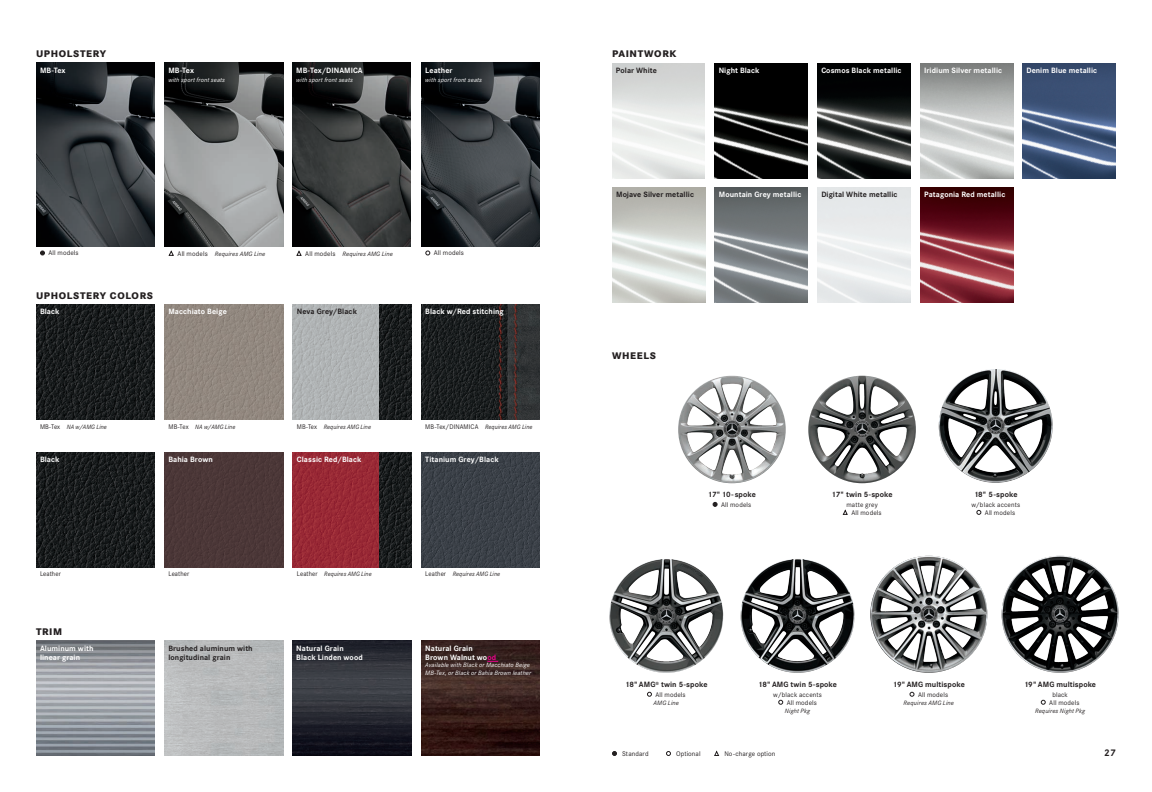
<style>
.page{position:relative;width:1152px;height:792px;background:#fff}
.page>*{position:absolute;margin:0;border:0;box-sizing:border-box;transform-origin:0 0}
.BYO_SECTION_TITLE{font:800 10px "Corporate S";letter-spacing:.065em;color:#231f20}
.Folio{font:700 10px "Corporate S";color:#231f20}
.Paint_trim_name{font:700 8px/9px "Corporate S";letter-spacing:.01em;color:#fff}
.Wheel_name{font:700 8px "Corporate S";letter-spacing:.01em;color:#231f20}
.Paint_trim_name-2{font:700 8px/9px "Corporate S";letter-spacing:.005em;color:#231f20}
.Paint_trim_name_Bla{font:700 8px "Corporate S";letter-spacing:.005em;color:#231f20}
.Wheel_model_info{font:7px/8px "Corporate S";letter-spacing:.02em;color:#231f20}
.Table__Body{font:7px "Corporate S";letter-spacing:.015em;color:#231f20;scale:.95 1}
.Table__Body-2{font:7px "Corporate S";letter-spacing:.015em;color:#231f20}
.Paint_trim_model_in{font:7px "Corporate S";letter-spacing:.02em;color:#231f20}
.Paint_trim_name-3{font:italic 6.5px/7.9px "Corporate S";letter-spacing:.02em;color:#fff}
.Table__Body-3{font:italic 6.5px "Corporate S";letter-spacing:.015em;color:#231f20;scale:.95 1}
.Paint_trim_model_in-2{font:italic 6.5px "Corporate S";letter-spacing:.02em;color:#231f20}
.Wheel_model_info-2{font:italic 6.5px "Corporate S";letter-spacing:.02em;color:#231f20}
.s1{font-style:normal;font-size:7px}
.s2{font-style:italic;font-size:6.5px}
.s3{color:#ed028c}
</style>
<div class="page">
<img style="left:817px;top:63px;width:93px;height:115px">
<img style="left:920px;top:63px;width:93px;height:115px">
<img style="left:920px;top:187px;width:93px;height:115px">
<img style="left:715px;top:63px;width:93px;height:115px">
<img style="left:715px;top:187px;width:93px;height:116px">
<img style="left:612px;top:187px;width:93px;height:116px">
<img style="left:1002px;top:556px;width:117px;height:117px;border-radius:58px">
<img style="left:1022px;top:63px;width:94px;height:115px">
<img style="left:870px;top:556px;width:117px;height:117px;border-radius:58px">
<img style="left:36px;top:63px;width:119px;height:183px">
<img style="left:609px;top:559px;width:114px;height:114px;border-radius:57px">
<img style="left:741px;top:559px;width:114px;height:114px;border-radius:57px">
<img style="left:678px;top:376px;width:108px;height:107px;border-radius:54px">
<img style="left:939px;top:369px;width:114px;height:114px;border-radius:57px">
<img style="left:164px;top:63px;width:119px;height:183px">
<img style="left:292px;top:63px;width:119px;height:183px">
<img style="left:808px;top:376px;width:108px;height:107px;border-radius:54px">
<img style="left:421px;top:63px;width:119px;height:183px">
<img style="left:36px;top:452px;width:119px;height:115px">
<img style="left:36px;top:304px;width:119px;height:116px">
<img style="left:36px;top:641px;width:119px;height:115px">
<img style="left:164px;top:304px;width:119px;height:116px">
<img style="left:293px;top:452px;width:86px;height:115px">
<img style="left:293px;top:304px;width:86px;height:116px">
<img style="left:292px;top:641px;width:119px;height:115px">
<img style="left:421px;top:304px;width:119px;height:116px">
<img style="left:421px;top:641px;width:119px;height:115px">
<img style="left:379px;top:452px;width:33px;height:115px">
<div style="left:164px;top:452px;width:119px;height:115px;background:#4b3737"></div>
<img style="left:421px;top:452px;width:119px;height:115px">
<img style="left:379px;top:304px;width:33px;height:116px">
<svg style="left:612px;top:751px;width:5px;height:5px"></svg>
<svg style="left:666px;top:751px;width:5px;height:5px"></svg>
<svg style="left:714px;top:750px;width:6px;height:6px"></svg>
<svg style="left:40px;top:250px;width:5px;height:5px"></svg>
<svg style="left:168px;top:250px;width:6px;height:6px"></svg>
<svg style="left:296px;top:250px;width:6px;height:6px"></svg>
<svg style="left:425px;top:250px;width:5px;height:5px"></svg>
<svg style="left:910px;top:692px;width:5px;height:5px"></svg>
<svg style="left:778px;top:700px;width:5px;height:5px"></svg>
<svg style="left:1041px;top:700px;width:5px;height:5px"></svg>
<svg style="left:713px;top:502px;width:5px;height:5px"></svg>
<svg style="left:976px;top:510px;width:5px;height:5px"></svg>
<svg style="left:842px;top:509px;width:6px;height:6px"></svg>
<svg style="left:647px;top:692px;width:5px;height:5px"></svg>
<p class="BYO_SECTION_TITLE" style="left:36px;top:48px;width:72px">UPHOLSTERY</p>
<p class="BYO_SECTION_TITLE" style="left:612px;top:48px;width:66px">PAINTWORK</p>
<p class="Paint_trim_name" style="left:40px;top:66px;width:27px">MB-Tex</p>
<p class="Paint_trim_name" style="left:168px;top:66px;width:27px">MB-Tex</p>
<p class="Paint_trim_name-3" style="left:168px;top:76px;width:58px">with sport front seats</p>
<p class="Paint_trim_name" style="left:296px;top:66px;width:68px">MB-Tex/DINAMICA</p>
<p class="Paint_trim_name-3" style="left:296px;top:76px;width:58px">with sport front seats</p>
<p class="Paint_trim_name" style="left:425px;top:66px;width:29px">Leather</p>
<p class="Paint_trim_name-3" style="left:425px;top:76px;width:58px">with sport front seats</p>
<p class="Paint_trim_name_Bla" style="left:616px;top:66px;width:42px">Polar White</p>
<p class="Paint_trim_name" style="left:719px;top:66px;width:42px">Night Black</p>
<p class="Paint_trim_name" style="left:821px;top:66px;width:82px">Cosmos Black metallic</p>
<p class="Paint_trim_name" style="left:924px;top:66px;width:79px">Iridium Silver metallic</p>
<p class="Paint_trim_name" style="left:1026px;top:66px;width:72px">Denim Blue metallic</p>
<p class="Paint_trim_model_in" style="left:48px;top:249px;width:32px">All models</p>
<p class="Paint_trim_model_in-2" style="left:178px;top:250px;width:89px"><span class="s1">All models</span> Requires AMG Line</p>
<p class="Paint_trim_model_in-2" style="left:305px;top:250px;width:89px"><span class="s1">All models</span> Requires AMG Line</p>
<p class="Paint_trim_model_in" style="left:434px;top:249px;width:32px">All models</p>
<p class="BYO_SECTION_TITLE" style="left:36px;top:289px;width:118px">UPHOLSTERY COLORS</p>
<p class="Paint_trim_name" style="left:40px;top:307px;width:21px">Black</p>
<p class="Paint_trim_name" style="left:168px;top:307px;width:60px">Macchiato Beige</p>
<p class="Paint_trim_name-2" style="left:297px;top:307px;width:62px">Neva Grey/Black</p>
<p class="Paint_trim_name" style="left:425px;top:307px;width:80px">Black w/Red stitching</p>
<p class="Table__Body-3" style="left:40px;top:423px;width:72px"><span class="s1">MB-Tex</span> NA w/AMG Line</p>
<p class="Table__Body" style="left:425px;top:423px;width:114px">MB-Tex/DINAMICA <span class="s2">Requires AMG Line</span></p>
<p class="Table__Body-3" style="left:168px;top:423px;width:72px"><span class="s1">MB-Tex</span> NA w/AMG Line</p>
<p class="Table__Body-3" style="left:297px;top:423px;width:80px"><span class="s1">MB-Tex</span> Requires AMG Line</p>
<p class="Paint_trim_name" style="left:40px;top:455px;width:21px">Black</p>
<p class="Paint_trim_name" style="left:168px;top:455px;width:46px">Bahia Brown</p>
<p class="Paint_trim_name" style="left:297px;top:455px;width:66px">Classic Red/Black</p>
<p class="Paint_trim_name" style="left:425px;top:455px;width:75px">Titanium Grey/Black</p>
<p class="Paint_trim_name-2" style="left:616px;top:190px;width:79px">Mojave Silver metallic</p>
<p class="Paint_trim_name" style="left:719px;top:190px;width:84px">Mountain Grey metallic</p>
<p class="Paint_trim_name_Bla" style="left:821px;top:190px;width:78px">Digital White metallic</p>
<p class="Paint_trim_name" style="left:924px;top:190px;width:83px">Patagonia Red metallic</p>
<p class="BYO_SECTION_TITLE" style="left:612px;top:349px;width:45px">WHEELS</p>
<p class="Table__Body" style="left:40px;top:570px;width:23px">Leather</p>
<p class="BYO_SECTION_TITLE" style="left:36px;top:626px;width:28px">TRIM</p>
<p class="Table__Body" style="left:168px;top:570px;width:23px">Leather</p>
<p class="Table__Body-3" style="left:297px;top:571px;width:80px"><span class="s1">Leather</span> Requires AMG Line</p>
<p class="Table__Body-3" style="left:425px;top:571px;width:80px"><span class="s1">Leather</span> Requires AMG Line</p>
<p class="Paint_trim_name" style="left:40px;top:644px;width:55px">Aluminum with linear grain</p>
<p class="Paint_trim_name" style="left:425px;top:644px;width:72px">Natural Grain<br>Brown Walnut wo<span class="s3">od</span></p>
<p class="Paint_trim_name-3" style="left:425px;top:661px;width:108px">Available with Black or Macchiato Beige<br>MB‑Tex, or Black or Bahia Brown leather</p>
<p class="Paint_trim_name-2" style="left:168px;top:644px;width:86px">Brushed aluminum with longitudinal grain</p>
<p class="Paint_trim_name" style="left:296px;top:644px;width:68px">Natural Grain<br>Black Linden wood</p>
<p class="Wheel_name" style="left:708px;top:490px;width:49px">17" 10 - spoke</p>
<p class="Wheel_model_info" style="left:721px;top:501px;width:32px">All models</p>
<p class="Wheel_name" style="left:832px;top:490px;width:62px">17" twin 5-spoke</p>
<p class="Wheel_model_info" style="left:851px;top:501px;width:32px;text-indent:-5px">matte grey<br>All models</p>
<p class="Wheel_name" style="left:974px;top:490px;width:45px">18" 5-spoke</p>
<p class="Wheel_model_info" style="left:985px;top:501px;width:37px;text-indent:-14px">w/black accents<br>All models</p>
<p class="Wheel_name" style="left:625px;top:680px;width:84px">18" AMG<sup>®</sup> twin 5-spoke</p>
<p class="Wheel_model_info" style="left:655px;top:690px;width:32px">All models</p>
<p class="Wheel_model_info-2" style="left:654px;top:699px;width:27px">AMG Line</p>
<p class="Wheel_name" style="left:758px;top:680px;width:80px">18" AMG twin 5-spoke</p>
<p class="Wheel_model_info" style="left:787px;top:690px;width:37px;text-indent:-14px">w/black accents<br>All models</p>
<p class="Wheel_model_info-2" style="left:785px;top:707px;width:27px">Night Pkg</p>
<p class="Wheel_name" style="left:893px;top:680px;width:73px">19" AMG multispoke</p>
<p class="Wheel_model_info" style="left:918px;top:690px;width:32px">All models</p>
<p class="Wheel_model_info-2" style="left:904px;top:699px;width:52px">Requires AMG Line</p>
<p class="Wheel_name" style="left:1024px;top:680px;width:73px">19" AMG multispoke</p>
<p class="Wheel_model_info" style="left:1049px;top:690px;width:32px;text-indent:3px">black<br>All models</p>
<p class="Wheel_model_info-2" style="left:1035px;top:707px;width:52px">Requires Night Pkg</p>
<p class="Table__Body-2" style="left:622px;top:750px;width:28px">Standard</p>
<p class="Table__Body-2" style="left:676px;top:750px;width:26px">Optional</p>
<p class="Table__Body-2" style="left:724px;top:750px;width:53px">No-charge option</p>
<p class="Folio" style="left:1104px;top:747px;width:13px">27</p>
</div>
